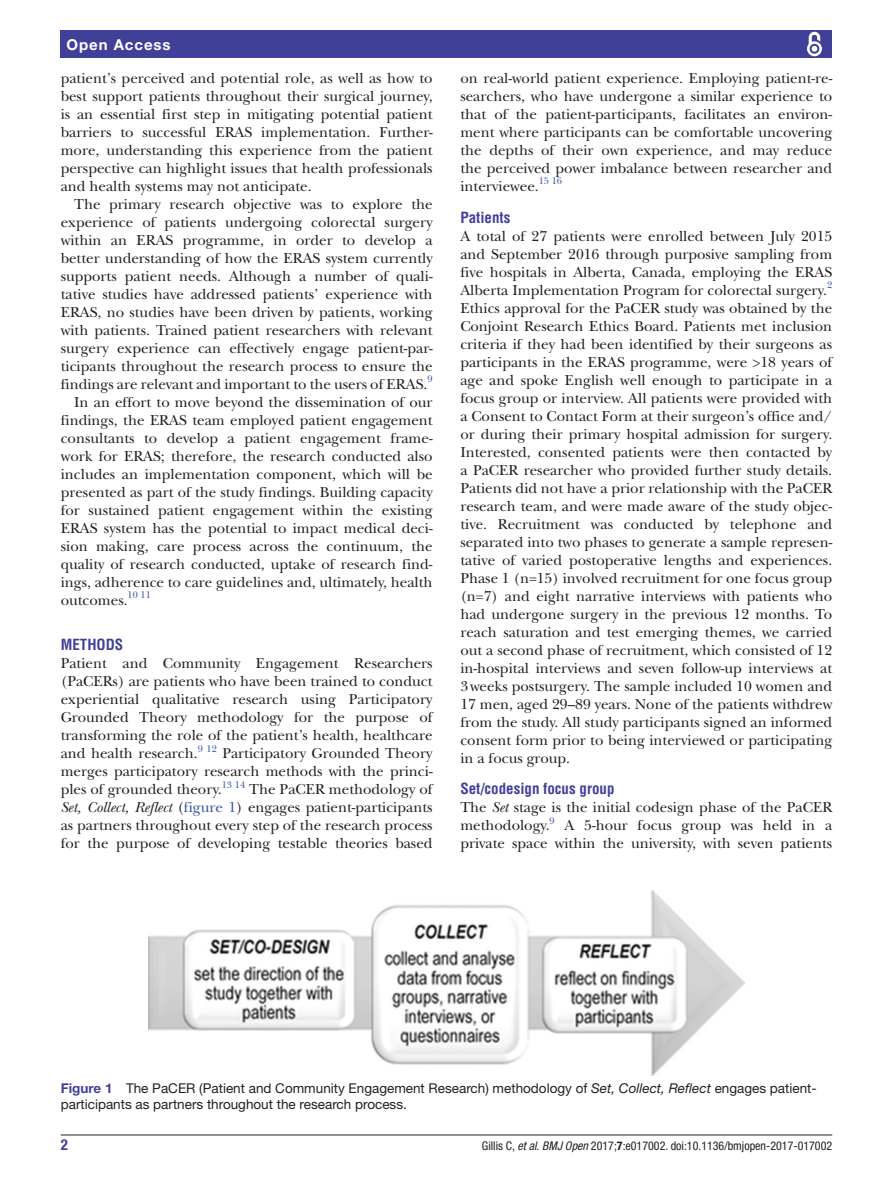
<style>
.page{position:relative;width:893px;height:1191px;background:#fff}
.page>*{position:absolute;margin:0;border:0;box-sizing:border-box;transform-origin:0 0}
.t1{font:15px/18px "New Baskerville";color:#231f20;text-align:justify}
.t2{font:700 condensed 15px "Helvetica LT Std";color:#414099}
.t3{font:700 15px "Helvetica Neue LT Std";letter-spacing:.065em;color:#fff}
.t4{font:700 condensed 15px "Helvetica Neue LT Std";color:#414099}
.t5{font:13.5px/16.2px "Helvetica Neue LT Std";color:#231f20}
.t6{font:condensed 12px "Helvetica Neue LT Std";color:#231f20}
.t7{font:9.9px "New Baskerville";color:#3853a3}
.s1{font-style:italic}
.s2{color:#3853a3}
.s3{font-weight:700;color:#414099}
.s4{font-weight:700}
</style>
<div class="page">
<hr style="left:61px;top:1134px;width:771px;height:1px;background:#231f20">
<div style="left:61px;top:31px;width:771px;height:27px;background:#414099"></div>
<svg style="left:807px;top:31px;width:15px;height:26px"></svg>
<img style="left:149px;top:890px;width:595px;height:185px">
<p class="t3" style="left:66px;top:35px;width:106px">Open Access</p>
<p class="t1" style="left:61px;top:69px;width:373px">patient’s perceived and potential role, as well as how to best support patients throughout their surgical journey, is an essential first step in mitigating potential patient barriers to successful ERAS implementation. Further&shy;more, understanding this experience from the patient perspective can highlight issues that health professionals and health systems may not anticipate.</p>
<p class="t1" style="left:61px;top:195px;width:373px;text-indent:14px">The primary research objective was to explore the experience of patients undergoing colorectal surgery within an ERAS programme, in order to develop a better understanding of how the ERAS system currently supports patient needs. Although a number of quali&shy;tative studies have addressed patients’ experience with ERAS, no studies have been driven by patients, working with patients. Trained patient researchers with relevant surgery experience can effectively engage patient-par&shy;ticipants throughout the research process to ensure the findings are relevant and important to the users of ERAS.</p>
<p class="t7" style="left:427px;top:373px;width:7px">9</p>
<p class="t1" style="left:61px;top:393px;width:373px;text-indent:14px">In an effort to move beyond the dissemination of our findings, the ERAS team employed patient engagement consultants to develop a patient engagement frame&shy;work for ERAS; therefore, the research conducted also includes an implementation component, which will be presented as part of the study findings. Building capacity for sustained patient engagement within the existing ERAS system has the potential to impact medical deci&shy;sion making, care process across the continuum, the quality of research conducted, uptake of research find&shy;ings, adherence to care guidelines and, ultimately, health outcomes.<sup>10</sup> <sup>11</sup></p>
<p class="t2" style="left:61px;top:635px;width:64px">Methods</p>
<p class="t1" style="left:61px;top:654px;width:373px">Patient and Community Engagement Researchers (PaCERs) are patients who have been trained to conduct experiential qualitative research using Participatory Grounded Theory methodology for the purpose of transforming the role of the patient’s health, healthcare and health research.</p>
<p class="t7" style="left:198px;top:742px;width:21px">9 12</p>
<p class="t1" style="left:61px;top:744px;width:373px;text-indent:162px">Participatory Grounded Theory merges participatory research methods with the princi&shy;ples of grounded theory.</p>
<p class="t7" style="left:222px;top:778px;width:25px">13 14</p>
<p class="t1" style="left:61px;top:780px;width:373px;text-indent:188px">The PaCER methodology of <span class="s1">Set, Collect, Reflect</span> (<span class="s2">figure 1</span>) engages patient-participants as partners throughout every step of the research process for the purpose of developing testable theories based</p>
<p class="t1" style="left:460px;top:69px;width:373px">on real-world patient experience. Employing patient-re&shy;searchers, who have undergone a similar experience to that of the patient-participants, facilitates an environ&shy;ment where participants can be comfortable uncovering the depths of their own experience, and may reduce the perceived power imbalance between researcher and interviewee.</p>
<p class="t7" style="left:539px;top:175px;width:25px">15 16</p>
<p class="t2" style="left:460px;top:208px;width:52px">Patients</p>
<p class="t1" style="left:460px;top:227px;width:373px">A total of 27 patients were enrolled between July 2015 and September 2016 through purposive sampling from five hospitals in Alberta, Canada, employing the ERAS Alberta Implementation Program for colorectal surgery.</p>
<p class="t7" style="left:827px;top:279px;width:7px">2</p>
<p class="t1" style="left:460px;top:299px;width:373px">Ethics approval for the PaCER study was obtained by the Conjoint Research Ethics Board. Patients met inclusion criteria if they had been identified by their surgeons as participants in the ERAS programme, were &gt;18 years of age and spoke English well enough to participate in a focus group or interview. All patients were provided with a Consent to Contact Form at their surgeon’s office and/ or during their primary hospital admission for surgery.<br>Interested, consented patients were then contacted by a PaCER researcher who provided further study details.<br>Patients did not have a prior relationship with the PaCER research team, and were made aware of the study objec&shy;tive. Recruitment was conducted by telephone and separated into two phases to generate a sample represen&shy;tative of varied postoperative lengths and experiences.<br>Phase 1 (n=15) involved recruitment for one focus group (n=7) and eight narrative interviews with patients who had undergone surgery in the previous 12 months. To reach saturation and test emerging themes, we carried out a second phase of recruitment, which consisted of 12 in-hospital interviews and seven follow-up interviews at 3weeks postsurgery. The sample included 10 women and 17 men, aged 29–89 years. None of the patients withdrew from the study. All study participants signed an informed consent form prior to being interviewed or participating in a focus group.</p>
<p class="t2" style="left:460px;top:779px;width:156px">Set/codesign focus group</p>
<p class="t1" style="left:460px;top:798px;width:373px">The <span class="s1">Set</span> stage is the initial codesign phase of the PaCER methodology.</p>
<p class="t7" style="left:550px;top:814px;width:7px">9</p>
<p class="t1" style="left:460px;top:816px;width:373px;text-align:right">A 5-hour focus group was held in a<br>private space within the university, with seven patients</p>
<p class="t5" style="left:61px;top:1080px;width:757px"><span class="s3">Figure 1</span> The PaCER (Patient and Community Engagement Research) methodology of <span class="s1">Set, Collect, Reflect</span> engages patient&shy;participants as partners throughout the research process.</p>
<p class="t4" style="left:61px;top:1135px;width:9px">2</p>
<p class="t6" style="left:482px;top:1138px;width:352px">Gillis C, <span class="s1">et al</span>. <span class="s1">BMJ Open</span> 2017;<span class="s4">7</span>:e017002. doi:10.1136/bmjopen-2017-017002</p>
</div>
